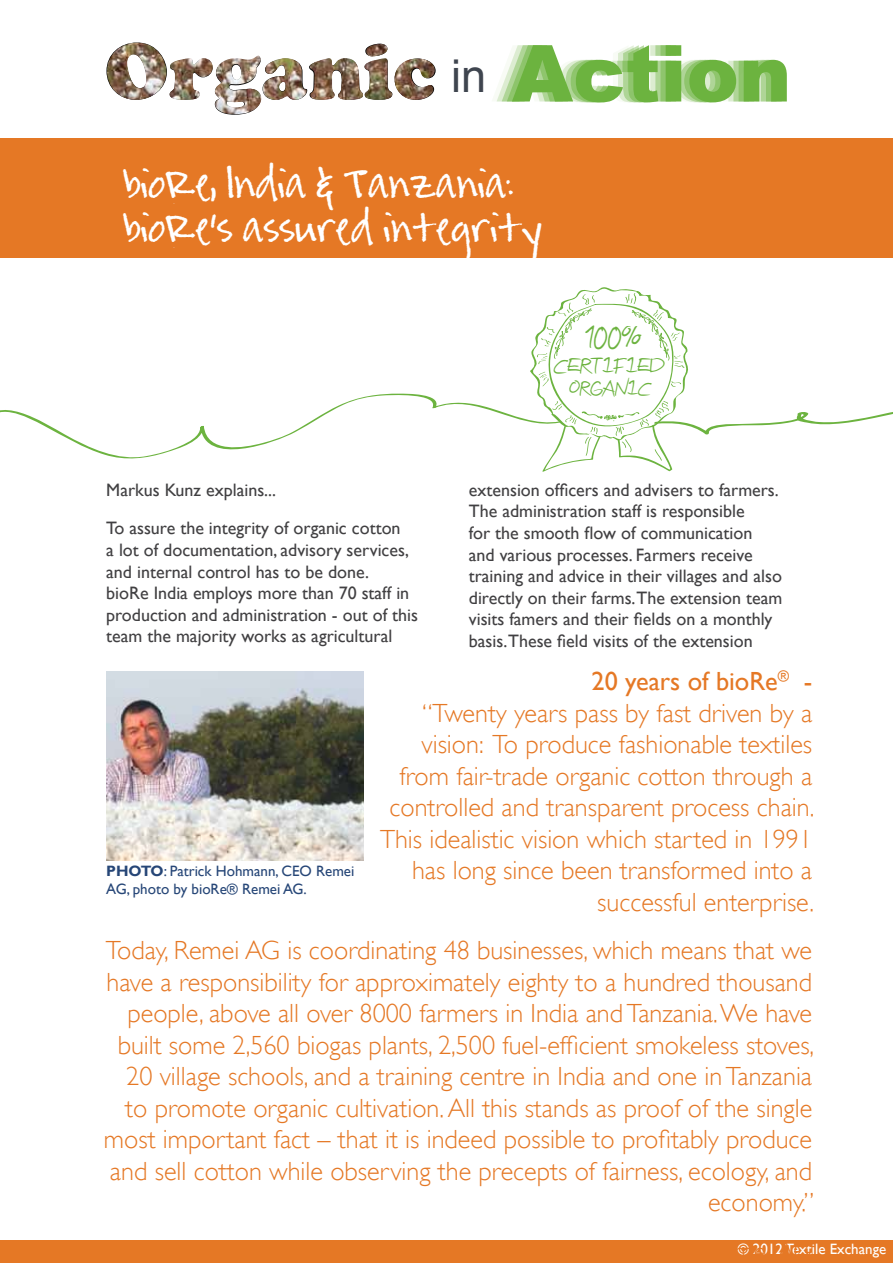
<style>
.page{position:relative;width:893px;height:1263px;background:#fff}
.page>*{position:absolute;margin:0;border:0;box-sizing:border-box;transform-origin:0 0}
.t1{font:78.6px "Cooper Black Std";color:#000}
.t2{font:41.55px "Attractmorewomen";color:#6cb33f}
.t3{font:36px/43.2px "Amanda's Hand";color:#fff}
.t4{font:29.4px "Attractmorewomen";color:#6cb33f}
.t5{font:27.75px "Attractmorewomen";color:#6cb33f}
.t6{font:300 26.25px/31.5px "Gill Sans";color:#e57825;text-align:right}
.t7{font:18px/21.6px "Gill Sans";color:#414042}
.t8{font:15px/18px "Gill Sans";color:#264677}
.t9{font:15px "Gill Sans";color:#fff}
.s1{font-family:"Arial";font-size:45.3px;color:#3f454f}
.s2{font-family:"Arial";font-weight:900;color:#6cb33f}
.s3{font-weight:400}
.s4{font-weight:700}
</style>
<div class="page">
<div style="left:0;top:138px;width:893px;height:119px;background:#e57825"></div>
<img style="left:107px;top:43px;width:285px;height:71px">
<div style="left:0;top:1240px;width:893px;height:23px;background:#e57825"></div>
<svg style="left:0;top:287px;width:893px;height:185px"></svg>
<img style="left:106px;top:672px;width:258px;height:189px">
<h1 class="t1" style="left:105px;top:24px;width:688px">Organic <span class="s1">in</span> <span class="s2">Action</span></h1>
<h3 class="t3" style="left:123px;top:164px;width:420px">bioRe, India &amp; Tanzania: bioRe’s assured integrity</h3>
<h2 class="t2" style="left:585px;top:317px;width:58px">100%</h2>
<p class="t5" style="left:570px;top:376px;width:83px">Organic</p>
<p class="t4" style="left:554px;top:352px;width:112px">certified</p>
<p class="t7" style="left:106px;top:471px;width:296px;line-height:38.5px">Markus Kunz explains...<br>To assure the integrity of organic cotton</p>
<p class="t7" style="left:106px;top:539px;width:313px">a lot of documentation, advisory services, and internal control has to be done.<br>bioRe India employs more than 70 staff in production and administration - out of this team the majority works as agricultural</p>
<p class="t7" style="left:469px;top:479px;width:315px">extension officers and advisers to farmers.<br>The administration staff is responsible<br>for the smooth flow of communication and various processes. Farmers receive training and advice in their villages and also directly on their farms.The extension team visits famers and their fields on a monthly basis.These field visits of the extension</p>
<p class="t6" style="left:380px;top:665px;width:436px"><span class="s3">20 years of bioRe</span><sup>®</sup> <span class="s3">-<br></span>“Twenty years pass by fast driven by a vision: To produce fashionable textiles from fair-trade organic cotton through a controlled and transparent process chain.<br>This idealistic vision which started in 1991 has long since been transformed into a successful enterprise.</p>
<p class="t6" style="left:104px;top:934px;width:712px">Today, Remei AG is coordinating 48 businesses, which means that we have a responsibility for approximately eighty to a hundred thousand people, above all over 8000 farmers in India and Tanzania. We have built some 2,560 biogas plants, 2,500 fuel-efficient smokeless stoves, 20 village schools, and a training centre in India and one in Tanzania to promote organic cultivation. All this stands as proof of the single most important fact – that it is indeed possible to profitably produce and sell cotton while observing the precepts of fairness, ecology, and economy.”</p>
<p class="t8" style="left:106px;top:862px;width:250px"><span class="s4">PHOTO</span>: Patrick Hohmann, CEO Remei<br>AG, photo by bioRe® Remei AG.</p>
<p class="t9" style="left:738px;top:1240px;width:150px">© 2012 Textile Exchange</p>
</div>
